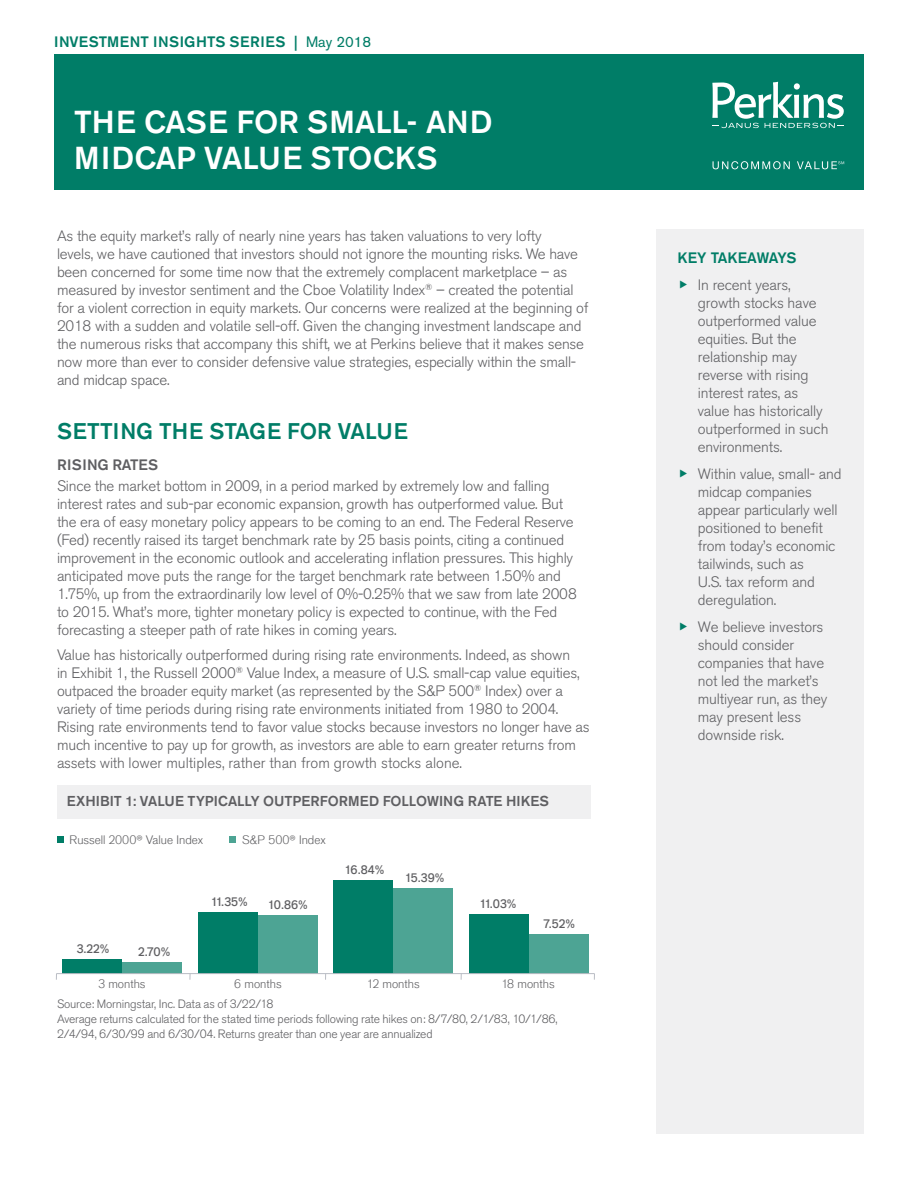
<style>
.page{position:relative;width:918px;height:1188px;background:#fff}
.page>*{position:absolute;margin:0;border:0;box-sizing:border-box;transform-origin:0 0}
.t1{font:500 31.5px/36px "Akzidenz Grotesk BE";color:#fff}
.Section_Header{font:500 22.5px "Akzidenz Grotesk BE";color:#007d67}
.Body_Copy{font:300 15px/18px "Akzidenz Grotesk BE";letter-spacing:-.015em;color:#5f5f62}
.Callout_Bullet{font:300 15px/18px "Akzidenz Grotesk BE";letter-spacing:-.01em;color:#5f5f62}
.t2{font:500 15px "Akzidenz Grotesk BE";letter-spacing:.04em;color:#007d67}
.t3{font:500 15px "Akzidenz Grotesk BE";color:#007d67}
.Body_Copy-2{font:500 15px "Akzidenz Grotesk BE";letter-spacing:.03em;color:#5f5f62}
.Exhibit{font:500 14.25px "Akzidenz Grotesk BE";letter-spacing:.005em;color:#5f5f62}
.Source{font:300 12px/15px "Akzidenz Grotesk BE";letter-spacing:-.015em;color:#5f5f62}
.t4{font:300 12px "Applied Sans Pro";color:#5f5f62}
.t5{font:500 12px "Applied Sans Pro";color:#5f5f62}
.s1{font-weight:400}
</style>
<div class="page">
<div style="left:54px;top:54px;width:810px;height:136px;background:#007d67"></div>
<svg style="left:713px;top:161px;width:77px;height:8px"></svg>
<svg style="left:797px;top:161px;width:47px;height:8px"></svg>
<svg style="left:712px;top:82px;width:132px;height:46px"></svg>
<div style="left:657px;top:230px;width:207px;height:904px;background:#f0f0f1"></div>
<div style="left:57px;top:785px;width:533px;height:34px;background:#f0f0f1"></div>
<div style="left:529px;top:934px;width:59px;height:40px;background:#4da494"></div>
<div style="left:122px;top:962px;width:60px;height:12px;background:#4da494"></div>
<div style="left:258px;top:915px;width:59px;height:59px;background:#4da494"></div>
<div style="left:393px;top:888px;width:60px;height:86px;background:#4da494"></div>
<div style="left:229px;top:836px;width:7px;height:7px;background:#4da494"></div>
<div style="left:57px;top:836px;width:6px;height:7px;background:#007d67"></div>
<div style="left:469px;top:914px;width:60px;height:60px;background:#007d67"></div>
<div style="left:334px;top:880px;width:59px;height:94px;background:#007d67"></div>
<div style="left:198px;top:912px;width:60px;height:62px;background:#007d67"></div>
<div style="left:62px;top:959px;width:60px;height:15px;background:#007d67"></div>
<hr style="left:56px;top:973px;width:538px;height:1px;background:#b9bdc4">
<p class="t2" style="left:54px;top:33px;width:319px">INVESTMENT INSIGHTS SERIES | <span class="s1">May 2018</span></p>
<p class="t1" style="left:74px;top:104px;width:420px">THE CASE FOR SMALL- AND<br>MIDCAP VALUE STOCKS</p>
<p class="Body_Copy" style="left:57px;top:227px;width:533px">As the equity market’s rally of nearly nine years has taken valuations to very lofty<br>levels, we have cautioned that investors should not ignore the mounting risks. We have been concerned for some time now that the extremely complacent marketplace – as measured by investor sentiment and the Cboe Volatility Index<sup>®</sup> – created the potential for a violent correction in equity markets. Our concerns were realized at the beginning of 2018 with a sudden and volatile sell-off. Given the changing investment landscape and the numerous risks that accompany this shift, we at Perkins believe that it makes sense now more than ever to consider defensive value strategies, especially within the small&shy;and midcap space.</p>
<p class="Section_Header" style="left:57px;top:417px;width:352px">SETTING THE STAGE FOR VALUE</p>
<p class="Body_Copy-2" style="left:57px;top:456px;width:103px">RISING RATES</p>
<p class="Body_Copy" style="left:57px;top:478px;width:521px">Since the market bottom in 2009, in a period marked by extremely low and falling interest rates and sub-par economic expansion, growth has outperformed value. But the era of easy monetary policy appears to be coming to an end. The Federal Reserve (Fed) recently raised its target benchmark rate by 25 basis points, citing a continued improvement in the economic outlook and accelerating inflation pressures. This highly anticipated move puts the range for the target benchmark rate between 1.50% and 1.75%, up from the extraordinarily low level of 0%-0.25% that we saw from late 2008 to 2015. What’s more, tighter monetary policy is expected to continue, with the Fed forecasting a steeper path of rate hikes in coming years.</p>
<p class="Body_Copy" style="left:57px;top:646px;width:534px">Value has historically outperformed during rising rate environments. Indeed, as shown<br>in Exhibit 1, the Russell 2000<sup>®</sup> Value Index, a measure of U.S. small-cap value equities, outpaced the broader equity market (as represented by the S&amp;P 500<sup>®</sup> Index) over a variety of time periods during rising rate environments initiated from 1980 to 2004.<br>Rising rate environments tend to favor value stocks because investors no longer have as much incentive to pay up for growth, as investors are able to earn greater returns from assets with lower multiples, rather than from growth stocks alone.</p>
<p class="Exhibit" style="left:67px;top:793px;width:484px">EXHIBIT 1: VALUE TYPICALLY OUTPERFORMED FOLLOWING RATE HIKES</p>
<p class="t4" style="left:69px;top:832px;width:135px">Russell 2000® Value Index</p>
<p class="t4" style="left:242px;top:832px;width:85px">S&amp;P 500® Index</p>
<p class="t5" style="left:77px;top:942px;width:34px">3.22%</p>
<p class="t5" style="left:138px;top:945px;width:34px">2.70%</p>
<p class="t5" style="left:212px;top:894px;width:37px">11.35%</p>
<p class="t5" style="left:269px;top:897px;width:41px">10.86%</p>
<p class="t5" style="left:345px;top:862px;width:40px">16.84%</p>
<p class="t5" style="left:406px;top:870px;width:40px">15.39%</p>
<p class="t5" style="left:480px;top:896px;width:38px">11.03%</p>
<p class="t5" style="left:544px;top:917px;width:33px">7.52%</p>
<p class="t4" style="left:98px;top:977px;width:49px">3 months</p>
<p class="t4" style="left:234px;top:977px;width:49px">6 months</p>
<p class="t4" style="left:368px;top:977px;width:53px">12 months</p>
<p class="t4" style="left:502px;top:977px;width:54px">18 months</p>
<p class="Source" style="left:57px;top:997px;width:218px">Source: Morningstar, Inc. Data as of 3/22/18</p>
<p class="Source" style="left:57px;top:1012px;width:502px">Average returns calculated for the stated time periods following rate hikes on: 8/7/80, 2/1/83, 10/1/86,<br>2/4/94, 6/30/99 and 6/30/04. Returns greater than one year are annualized</p>
<p class="t3" style="left:678px;top:248px;width:120px">KEY TAKEAWAYS</p>
<p class="Callout_Bullet" style="left:698px;top:276px;width:132px">In recent years, growth stocks have outperformed value equities. But the relationship may reverse with rising interest rates, as value has historically outperformed in such environments.</p>
<p class="Callout_Bullet" style="left:698px;top:465px;width:145px">Within value, small- and midcap companies appear particularly well positioned to benefit from today’s economic tailwinds, such as<br>U.S. tax reform and deregulation.</p>
<p class="Callout_Bullet" style="left:698px;top:618px;width:131px">We believe investors should consider companies that have not led the market’s multiyear run, as they may present less downside risk.</p>
</div>
